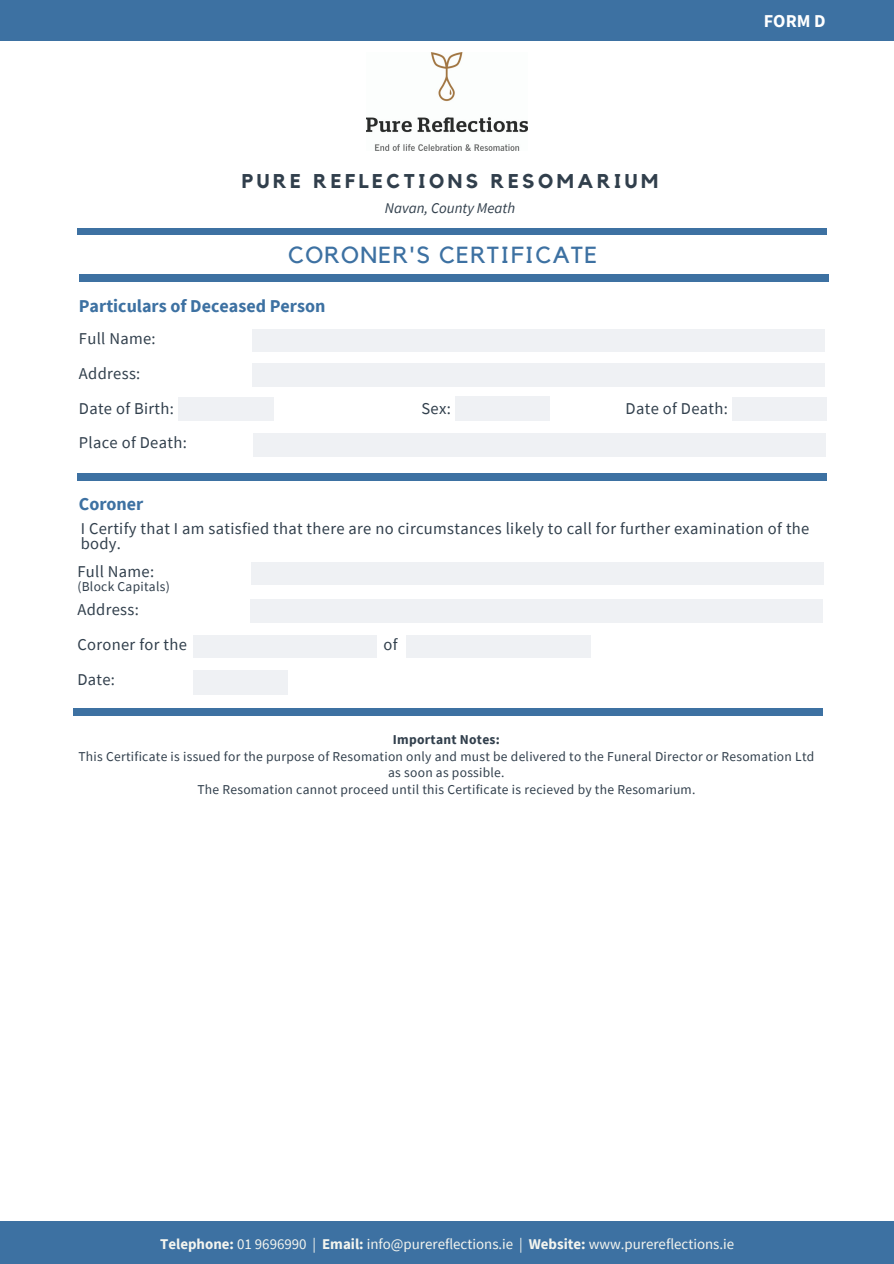
<style>
.page{position:relative;width:894px;height:1264px;background:#fff}
.page>*{position:absolute;margin:0;border:0;box-sizing:border-box;transform-origin:0 0}
.t1{font:23.25px "Kollektif";letter-spacing:.06em;color:#3d71a2}
.t2{font:700 19.8px "Kollektif";letter-spacing:.18em;color:#313f4c}
.t3{font:700 18px "Source Sans Pro";color:#3d71a2}
.t4{font:700 18px "Source Sans Pro";color:#fff}
.t5{font:16.5px/15.8px "Source Sans Pro";letter-spacing:.02em;color:#313f4c}
.t6{font:14.85px "Source Sans Pro";color:#f4f5ef}
.t7{font:italic 14.85px "Source Sans Pro";color:#313f4c}
.t8{font:13.5px/17px "Source Sans Pro";letter-spacing:.02em;color:#313f4c;text-align:center}
.t9{font:700 13.5px "Source Sans Pro";letter-spacing:.02em;color:#313f4c}
.s1{font-weight:700}
</style>
<div class="page">
<div style="left:253px;top:329px;width:572px;height:22px;background:#eff1f4"></div>
<div style="left:0;top:0;width:893px;height:40px;background:#3d71a2"></div>
<div style="left:77px;top:228px;width:749px;height:7px;background:#3d71a2"></div>
<div style="left:79px;top:275px;width:749px;height:6px;background:#3d71a2"></div>
<div style="left:0;top:1221px;width:893px;height:42px;background:#3d71a2"></div>
<img style="left:366px;top:53px;width:161px;height:98px">
<div style="left:253px;top:363px;width:572px;height:23px;background:#eff1f4"></div>
<div style="left:178px;top:397px;width:95px;height:24px;background:#eff1f4"></div>
<div style="left:731px;top:397px;width:95px;height:24px;background:#eff1f4"></div>
<div style="left:455px;top:396px;width:94px;height:24px;background:#eff1f4"></div>
<div style="left:253px;top:434px;width:572px;height:22px;background:#eff1f4"></div>
<div style="left:77px;top:474px;width:749px;height:6px;background:#3d71a2"></div>
<div style="left:251px;top:562px;width:572px;height:22px;background:#eff1f4"></div>
<div style="left:250px;top:599px;width:572px;height:23px;background:#eff1f4"></div>
<div style="left:193px;top:635px;width:183px;height:23px;background:#eff1f4"></div>
<div style="left:193px;top:670px;width:94px;height:24px;background:#eff1f4"></div>
<div style="left:406px;top:635px;width:184px;height:23px;background:#eff1f4"></div>
<div style="left:74px;top:708px;width:748px;height:7px;background:#3d71a2"></div>
<p class="t4" style="left:763px;top:9px;width:63px">FORM D</p>
<p class="t2" style="left:242px;top:172px;width:417px">PURE REFLECTIONS RESOMARIUM</p>
<p class="t7" style="left:385px;top:198px;width:132px">Navan, County Meath</p>
<p class="t1" style="left:288px;top:244px;width:310px">CORONER'S CERTIFICATE</p>
<p class="t3" style="left:79px;top:294px;width:248px">Particulars of Deceased Person</p>
<p class="t5" style="left:79px;top:330px;width:78px">Full Name:</p>
<p class="t5" style="left:79px;top:365px;width:63px">Address:</p>
<p class="t5" style="left:79px;top:400px;width:97px">Date of Birth:</p>
<p class="t5" style="left:421px;top:400px;width:31px">Sex:</p>
<p class="t5" style="left:625px;top:400px;width:104px">Date of Death:</p>
<p class="t5" style="left:79px;top:434px;width:109px">Place of Death:</p>
<p class="t3" style="left:79px;top:492px;width:66px">Coroner</p>
<p class="t5" style="left:81px;top:520px;width:730px">I Certify that I am satisfied that there are no circumstances likely to call for further examination of the body.</p>
<p class="t5" style="left:77px;top:563px;width:78px">Full Name:</p>
<p class="t8" style="left:77px;top:577px;width:94px">(Block Capitals)</p>
<p class="t5" style="left:77px;top:601px;width:63px">Address:</p>
<p class="t5" style="left:77px;top:636px;width:111px">Coroner for the</p>
<p class="t5" style="left:383px;top:636px;width:16px">of</p>
<p class="t5" style="left:77px;top:671px;width:39px">Date:</p>
<p class="t9" style="left:393px;top:730px;width:108px">Important Notes:</p>
<p class="t8" style="left:78px;top:747px;width:737px">This Certificate is issued for the purpose of Resomation only and must be delivered to the Funeral Director or Resomation Ltd as soon as possible.</p>
<p class="t8" style="left:197px;top:781px;width:499px">The Resomation cannot proceed until this Certificate is recieved by the Resomarium.</p>
<p class="t6" style="left:160px;top:1234px;width:575px"><span class="s1">Telephone:</span> 01 9696990 | <span class="s1">Email:</span> info@purereflections.ie | <span class="s1">Website:</span> www.purereflections.ie</p>
</div>
